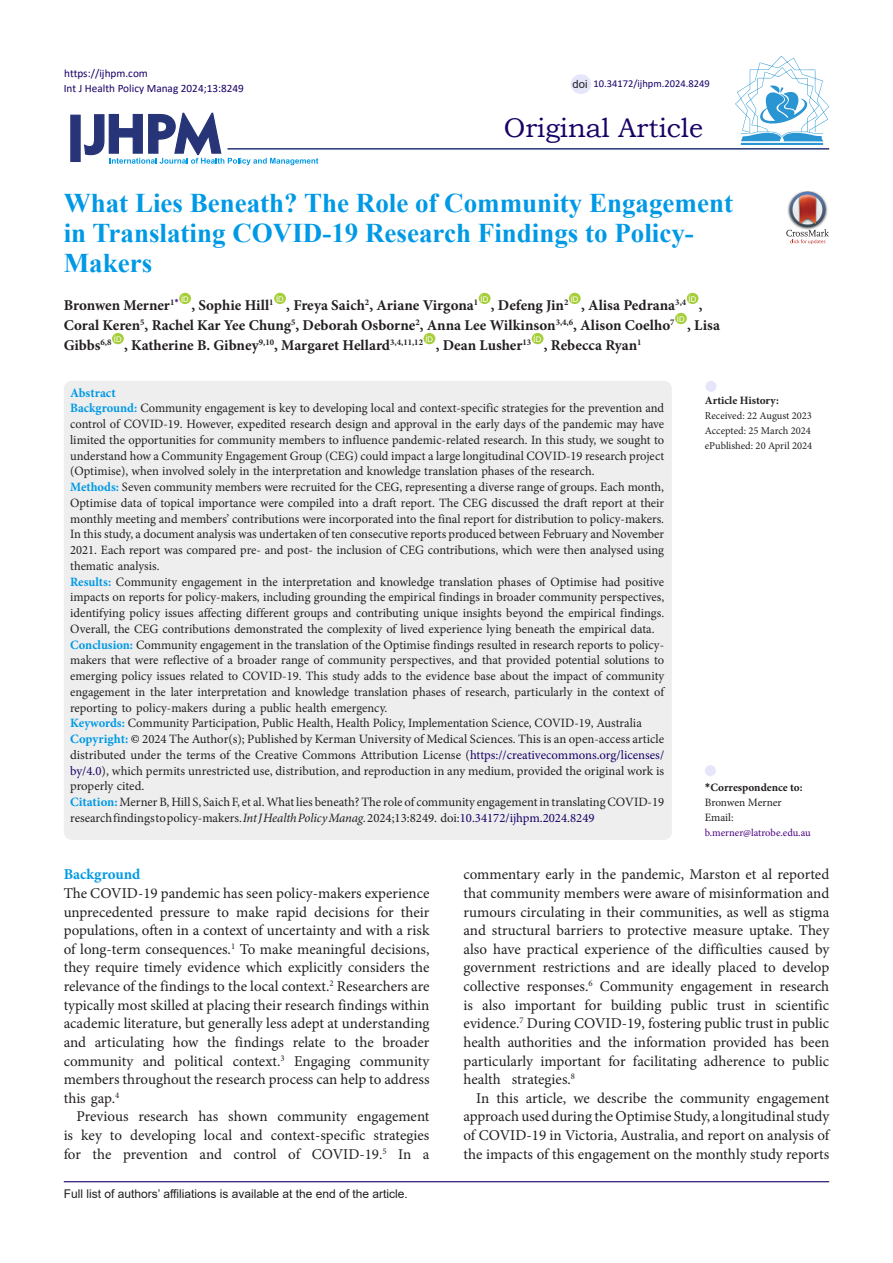
<style>
.page{position:relative;width:893px;height:1263px;background:#fff}
.page>*{position:absolute;margin:0;border:0;box-sizing:border-box;transform-origin:0 0}
.Default{font:700 27px/30px "Times New Roman";color:#0099e5}
.t1{font:27px "Bookman Old Style";color:#190066}
.t2{font:15px/18.6px "Minion Pro";color:#231f20;text-align:justify}
.Default-2{font:700 15px "Minion Pro";color:#231f20}
.heading_1{font:700 15px "Minion Pro";color:#0099e5}
.Default-3{font:12.75px/15.8px "Minion Pro";color:#231f20;text-align:justify}
.Default-4{font:700 12.75px "Minion Pro";color:#0099e5}
.t3{font:12px "Arial";color:#231f20}
.t4{font:11.25px "Calibri";color:#190066}
.t5{font:700 11.25px "Minion Pro";color:#231f20}
.t6{font:11.25px "Minion Pro";letter-spacing:-.005em;color:#231f20}
.t7{font:11.25px "Arial";color:#231f20}
.t8{font:10.5px "Minion Pro";color:#231f20}
.t9{font:10.5px "Calibri";color:#190066}
.t10{font:10.5px "Minion Pro";color:#4b0082}
.t11{font:7.8px "Arial";color:#fff}
.s1{font-weight:700;color:#0099e5}
.s2{color:#000}
.s3{color:#190066}
.s4{font-style:italic}
.s5{font-family:"Calibri"}
</style>
<div class="page">
<svg style="left:84px;top:112px;width:234px;height:53px"></svg>
<div style="left:70px;top:115px;width:11px;height:47px;background:#273578;border:1px solid #273578"></div>
<div style="left:179px;top:293px;width:12px;height:11px;background:#a6ce39;border-radius:50%"></div>
<div style="left:274px;top:293px;width:12px;height:11px;background:#a6ce39;border-radius:50%"></div>
<div style="left:479px;top:293px;width:12px;height:11px;background:#a6ce39;border-radius:50%"></div>
<div style="left:569px;top:293px;width:12px;height:11px;background:#a6ce39;border-radius:50%"></div>
<div style="left:687px;top:293px;width:11px;height:11px;background:#a6ce39;border-radius:50%"></div>
<div style="left:675px;top:313px;width:12px;height:11px;background:#a6ce39;border-radius:50%"></div>
<div style="left:112px;top:333px;width:12px;height:11px;background:#a6ce39;border-radius:50%"></div>
<div style="left:423px;top:333px;width:12px;height:11px;background:#a6ce39;border-radius:50%"></div>
<div style="left:532px;top:333px;width:11px;height:11px;background:#a6ce39;border-radius:50%"></div>
<hr style="left:227px;top:148px;width:602px;height:2px;background:#273578">
<div style="left:64px;top:381px;width:608px;height:459px;background:#eee;border-radius:8px"></div>
<div style="left:705px;top:765px;width:11px;height:11px;background:#e6e6fa;border-radius:50%"></div>
<div style="left:705px;top:381px;width:11px;height:11px;background:#e6e6fa;border-radius:50%"></div>
<hr style="left:64px;top:1181px;width:765px;height:1px;background:#190066">
<hr style="left:741px;top:143px;width:82px;height:2px;background:#2995d2">
<svg style="left:735px;top:56px;width:94px;height:85px"></svg>
<div style="left:571px;top:74px;width:20px;height:20px;background:#e6e6fa;border-radius:50%"></div>
<img style="left:801px;top:191px;width:13px;height:1px">
<svg style="left:786px;top:192px;width:43px;height:52px"></svg>
<p class="t4" style="left:64px;top:65px;width:85px">https://ijhpm.com</p>
<p class="t4" style="left:64px;top:81px;width:182px">Int J Health Policy Manag 2024;13:8249</p>
<p class="t7" style="left:573px;top:76px;width:17px">doi</p>
<p class="t9" style="left:593px;top:76px;width:118px">10.34172/ijhpm.2024.8249</p>
<p class="t1" style="left:504px;top:110px;width:201px">Original Article</p>
<p class="Default" style="left:64px;top:188px;width:671px">What Lies Beneath? The Role of Community Engagement in Translating COVID-19 Research Findings to Policy-<br>Makers</p>
<p class="Default-2" style="left:64px;top:294px;width:116px">Bronwen Merner<sup>1</sup><sup>*</sup></p>
<p class="t11" style="left:181px;top:293px;width:9px">ID</p>
<p class="t11" style="left:276px;top:293px;width:9px">ID</p>
<p class="t11" style="left:481px;top:293px;width:9px">ID</p>
<p class="t11" style="left:571px;top:293px;width:9px">ID</p>
<p class="t11" style="left:689px;top:293px;width:9px">ID</p>
<p class="Default-2" style="left:191px;top:294px;width:84px">, Sophie Hill<sup>1</sup></p>
<p class="Default-2" style="left:286px;top:294px;width:193px">, Freya Saich<sup>2</sup>, Ariane Virgona<sup>1</sup></p>
<p class="Default-2" style="left:491px;top:294px;width:79px">, Defeng Jin<sup>2</sup></p>
<p class="Default-2" style="left:581px;top:294px;width:107px">, Alisa Pedrana<sup>3,4</sup></p>
<p class="Default-2" style="left:699px;top:294px;width:5px">,</p>
<p class="t11" style="left:677px;top:313px;width:9px">ID</p>
<p class="Default-2" style="left:64px;top:314px;width:612px">Coral Keren<sup>5</sup>, Rachel Kar Yee Chung<sup>5</sup>, Deborah Osborne<sup>2</sup>, Anna Lee Wilkinson<sup>3,4,6</sup>, Alison Coelho<sup>7</sup></p>
<p class="Default-2" style="left:687px;top:314px;width:34px">, Lisa</p>
<p class="t11" style="left:114px;top:334px;width:9px">ID</p>
<p class="t11" style="left:425px;top:334px;width:9px">ID</p>
<p class="t11" style="left:534px;top:334px;width:9px">ID</p>
<p class="Default-2" style="left:64px;top:334px;width:49px">Gibbs<sup>6,8</sup></p>
<p class="Default-2" style="left:124px;top:334px;width:300px">, Katherine B. Gibney<sup>9,10</sup>, Margaret Hellard<sup>3,4,11,12</sup></p>
<p class="Default-2" style="left:436px;top:334px;width:97px">, Dean Lusher<sup>13</sup></p>
<p class="Default-2" style="left:544px;top:334px;width:99px">, Rebecca Ryan<sup>1</sup></p>
<p class="Default-4" style="left:70px;top:383px;width:47px">Abstract</p>
<p class="Default-3" style="left:70px;top:400px;width:596px"><span class="s1">Background:</span> Community engagement is key to developing local and context-specific strategies for the prevention and control of COVID-19. However, expedited research design and approval in the early days of the pandemic may have limited the opportunities for community members to influence pandemic-related research. In this study, we sought to understand how a Community Engagement Group (CEG) could impact a large longitudinal COVID-19 research project (Optimise), when involved solely in the interpretation and knowledge translation phases of the research.</p>
<p class="Default-3" style="left:70px;top:479px;width:596px"><span class="s1">Methods:</span> Seven community members were recruited for the CEG, representing a diverse range of groups. Each month, Optimise data of topical importance were compiled into a draft report. The CEG discussed the draft report at their monthly meeting and members’ contributions were incorporated into the final report for distribution to policy-makers.<br>In this study, a document analysis was undertaken of ten consecutive reports produced between February and November 2021. Each report was compared pre- and post- the inclusion of CEG contributions, which were then analysed using thematic analysis.</p>
<p class="Default-3" style="left:70px;top:574px;width:596px"><span class="s1">Results:</span> Community engagement in the interpretation and knowledge translation phases of Optimise had positive impacts on reports for policy-makers, including grounding the empirical findings in broader community perspectives, identifying policy issues affecting different groups and contributing unique insights beyond the empirical findings.<br>Overall, the CEG contributions demonstrated the complexity of lived experience lying beneath the empirical data.</p>
<p class="Default-3" style="left:70px;top:637px;width:596px"><span class="s1">Conclusion:</span> Community engagement in the translation of the Optimise findings resulted in research reports to policy&shy;makers that were reflective of a broader range of community perspectives, and that provided potential solutions to emerging policy issues related to COVID-19. This study adds to the evidence base about the impact of community engagement in the later interpretation and knowledge translation phases of research, particularly in the context of reporting to policy-makers during a public health emergency.</p>
<p class="Default-3" style="left:70px;top:715px;width:573px"><span class="s1">Keywords:</span> Community Participation, Public Health, Health Policy, Implementation Science, COVID-19, Australia</p>
<p class="Default-3" style="left:70px;top:731px;width:596px"><span class="s1">Copyright:</span> <span class="s2">©</span> 2024 The Author(s); Published by Kerman University of Medical Sciences. This is an open-access article distributed under the terms of the Creative Commons Attribution License (<span class="s3">https://creativecommons.org/licenses/ by/4.0</span>), which permits unrestricted use, distribution, and reproduction in any medium, provided the original work is properly cited.</p>
<p class="Default-3" style="left:70px;top:794px;width:596px"><span class="s1">Citation:</span>Merner B, Hill S, Saich F, et al. What lies beneath? The role of community engagement in translating COVID-19 research findings to policy-makers.<span class="s4">Int J Health Policy Manag.</span> 2024;13:8249. doi:<span class="s3">10.34172/ijhpm.2024.8249</span></p>
<p class="t5" style="left:705px;top:392px;width:76px">Article History:</p>
<p class="t8" style="left:705px;top:408px;width:109px">Received: 22 August 2023</p>
<p class="t8" style="left:705px;top:423px;width:108px">Accepted: 25 March 2024</p>
<p class="t8" style="left:705px;top:438px;width:109px">ePublished: 20 April 2024</p>
<p class="t5" style="left:705px;top:780px;width:99px"><span class="s5">*</span>Correspondence to:</p>
<p class="t6" style="left:705px;top:795px;width:78px">Bronwen Merner</p>
<p class="t6" style="left:705px;top:810px;width:30px">Email:</p>
<p class="t10" style="left:705px;top:826px;width:107px">b.merner@latrobe.edu.au</p>
<p class="heading_1" style="left:64px;top:864px;width:78px">Background</p>
<p class="t2" style="left:64px;top:884px;width:367px">The COVID-19 pandemic has seen policy-makers experience unprecedented pressure to make rapid decisions for their populations, often in a context of uncertainty and with a risk of long-term consequences.<sup>1</sup> To make meaningful decisions, they require timely evidence which explicitly considers the relevance of the findings to the local context.<sup>2</sup> Researchers are typically most skilled at placing their research findings within academic literature, but generally less adept at understanding and articulating how the findings relate to the broader community and political context.<sup>3</sup> Engaging community members throughout the research process can help to address this gap.<sup>4</sup></p>
<p class="t2" style="left:64px;top:1107px;width:367px;text-indent:13px">Previous research has shown community engagement is key to developing local and context-specific strategies for the prevention and control of COVID-19.<sup>5</sup> In a</p>
<p class="t3" style="left:64px;top:1185px;width:346px">Full list of authors’ affiliations is available at the end of the article.</p>
<p class="t2" style="left:463px;top:865px;width:367px">commentary early in the pandemic, Marston et al reported that community members were aware of misinformation and rumours circulating in their communities, as well as stigma and structural barriers to protective measure uptake. They also have practical experience of the difficulties caused by government restrictions and are ideally placed to develop collective responses.<sup>6</sup> Community engagement in research is also important for building public trust in scientific evidence.<sup>7</sup> During COVID-19, fostering public trust in public health authorities and the information provided has been particularly important for facilitating adherence to public health strategies.<sup>8</sup></p>
<p class="t2" style="left:463px;top:1089px;width:367px;text-indent:13px">In this article, we describe the community engagement approach used during the Optimise Study, a longitudinal study of COVID-19 in Victoria, Australia, and report on analysis of the impacts of this engagement on the monthly study reports</p>
</div>
